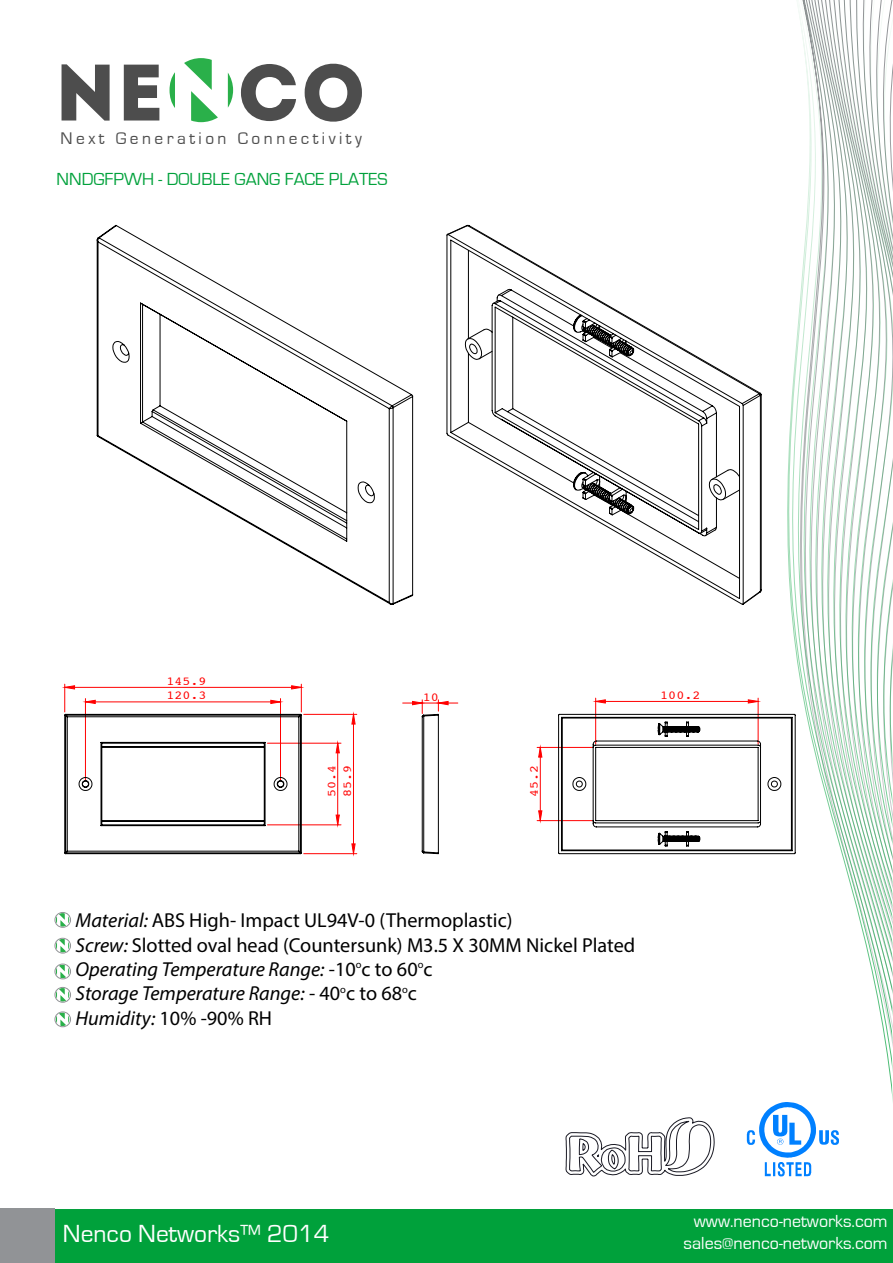
<style>
.page{position:relative;width:893px;height:1263px;background:#fff}
.page>*{position:absolute;margin:0;border:0;box-sizing:border-box;transform-origin:0 0}
.t1{font:25.5px "Eurostile";color:#fff}
.t2{font:20.25px/24.3px "Myriad Pro";color:#000}
.t3{font:18px "Eurostile";color:#fff}
.t4{font:18px "Eurostile";color:#00a13b}
.t5{font:17.4px "Eurostile";letter-spacing:.2em;color:#4d4d4d}
.t6{font:12.15px "Courier";color:#f00;scale:1.1 1}
.s1{font-style:italic}
</style>
<div class="page">
<svg style="left:62px;top:64px;width:48px;height:57px"></svg>
<svg style="left:124px;top:65px;width:35px;height:55px"></svg>
<svg style="left:241px;top:64px;width:55px;height:57px"></svg>
<svg style="left:305px;top:63px;width:57px;height:59px"></svg>
<svg style="left:228px;top:73px;width:5px;height:35px"></svg>
<svg style="left:184px;top:58px;width:34px;height:64px"></svg>
<svg style="left:170px;top:72px;width:5px;height:36px"></svg>
<svg style="left:759px;top:0;width:134px;height:1177px"></svg>
<div style="left:0;top:1209px;width:893px;height:54px;background:#00a13b"></div>
<div style="left:0;top:1209px;width:55px;height:54px;background:#919396"></div>
<svg style="left:56px;top:913px;width:13px;height:14px"></svg>
<div style="left:55px;top:912px;width:16px;height:15px;border:1px solid #919396;border-radius:50%"></div>
<svg style="left:56px;top:965px;width:13px;height:13px"></svg>
<div style="left:55px;top:964px;width:16px;height:15px;border:1px solid #919396;border-radius:50%"></div>
<svg style="left:56px;top:939px;width:13px;height:13px"></svg>
<div style="left:55px;top:938px;width:16px;height:15px;border:1px solid #919396;border-radius:50%"></div>
<svg style="left:56px;top:988px;width:13px;height:13px"></svg>
<div style="left:55px;top:987px;width:16px;height:15px;border:1px solid #919396;border-radius:50%"></div>
<svg style="left:56px;top:1012px;width:13px;height:14px"></svg>
<div style="left:55px;top:1012px;width:16px;height:15px;border:1px solid #919396;border-radius:50%"></div>
<svg style="left:565px;top:1117px;width:150px;height:60px"></svg>
<hr style="left:758px;top:698px;width:1px;height:46px;background:#f00">
<svg style="left:64px;top:684px;width:694px;height:29px"></svg>
<svg style="left:64px;top:713px;width:732px;height:142px"></svg>
<svg style="left:96px;top:224px;width:318px;height:381px"></svg>
<svg style="left:446px;top:224px;width:316px;height:382px"></svg>
<svg style="left:574px;top:324px;width:60px;height:191px"></svg>
<svg style="left:747px;top:1102px;width:92px;height:74px"></svg>
<p class="t5" style="left:61px;top:129px;width:303px">Next Generation Connectivity</p>
<p class="t4" style="left:57px;top:169px;width:332px">NNDGFPWH - DOUBLE GANG FACE PLATES</p>
<p class="t6" style="left:166px;top:672px;width:38px">145.9</p>
<p class="t6" style="left:166px;top:686px;width:38px">120.3</p>
<p class="t6" style="left:338px;top:797px;width:31px;rotate:-90deg">85.9</p>
<p class="t6" style="left:322px;top:797px;width:31px;rotate:-90deg">50.4</p>
<p class="t6" style="left:423px;top:687px;width:16px">10</p>
<p class="t6" style="left:660px;top:686px;width:38px">100.2</p>
<p class="t6" style="left:525px;top:797px;width:31px;rotate:-90deg">45.2</p>
<p class="t2" style="left:76px;top:908px;width:561px"><span class="s1">Material:</span> ABS High- Impact UL94V-0 (Thermoplastic)<br><span class="s1">Screw:</span> Slotted oval head (Countersunk) M3.5 X 30MM Nickel Plated <span class="s1">Operating Temperature Range:</span> -10<sup>o</sup>c to 60<sup>o</sup>c<br><span class="s1">Storage Temperature Range:</span> - 40<sup>o</sup>c to 68<sup>o</sup>c<br><span class="s1">Humidity:</span> 10% -90% RH</p>
<p class="t1" style="left:245px;top:1218px;width:91px">™ 2014</p>
<p class="t1" style="left:63px;top:1220px;width:268px">Nenco Networks™ 2014</p>
<p class="t3" style="left:694px;top:1212px;width:195px">www.nenco-networks.com</p>
<p class="t3" style="left:684px;top:1233px;width:206px">sales@nenco-networks.com</p>
</div>
